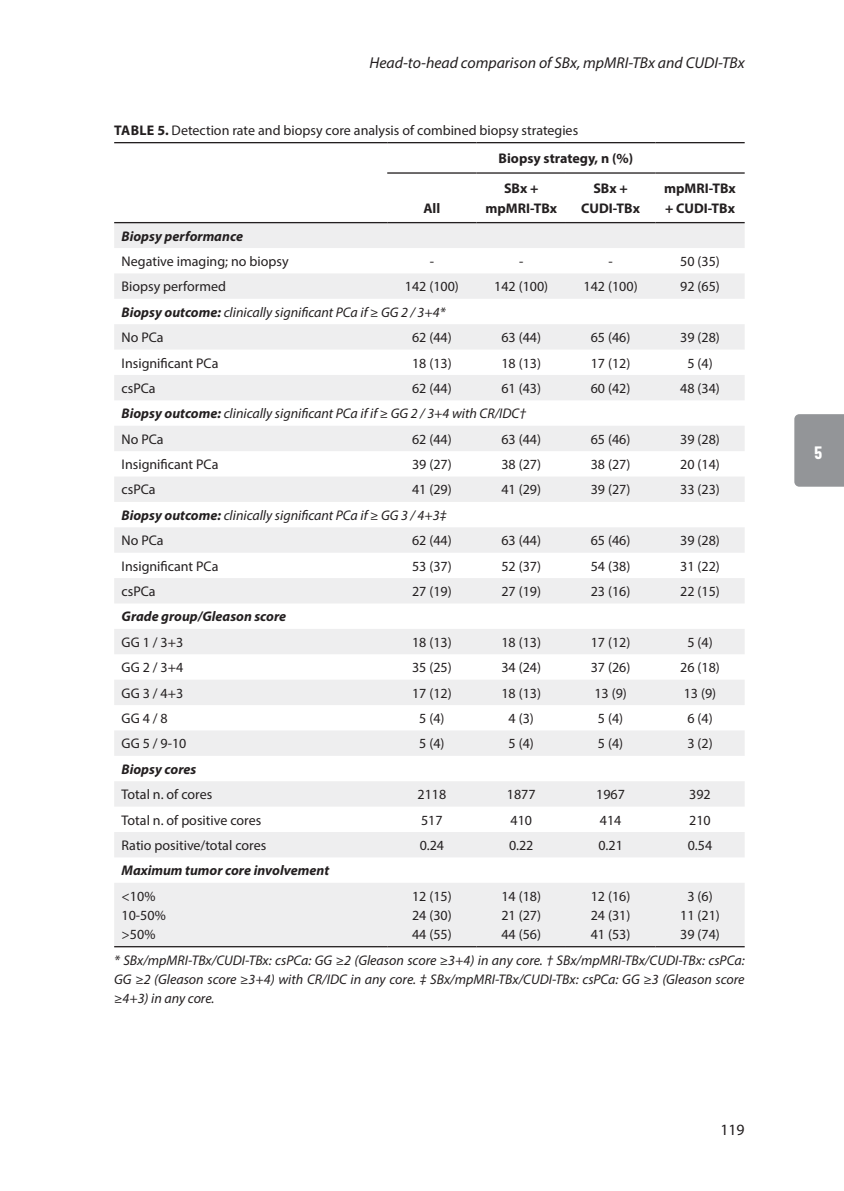
<style>
.page{position:relative;width:844px;height:1191px;background:#fff}
.page>*{position:absolute;margin:0;border:0;box-sizing:border-box;transform-origin:0 0}
.t1{font:700 17.5px "Barlow Condensed";color:#fff}
.t2{font:italic 15.75px "Myriad Pro";color:#231f20}
.t3{font:15.75px "Myriad Pro";color:#231f20}
.t4{font:14px/19.2px "Myriad Pro";color:#231f20;text-align:justify}
.t5{font:italic 14px/25.4px "Myriad Pro";color:#231f20}
.t6{font:italic 700 14px "Myriad Pro";color:#231f20}
.t7{font:700 14px/19.2px "Myriad Pro";color:#231f20;text-align:center}
.s1{font-weight:700}
.s2{font-style:normal}
</style>
<div class="page">
<div style="left:794px;top:414px;width:49px;height:73px;background:#939598"></div>
<svg style="left:114px;top:223px;width:630px;height:723px;fill:#eeeeef"></svg>
<hr style="left:387px;top:172px;width:89px;height:2px;background:#231f20">
<hr style="left:476px;top:172px;width:90px;height:2px;background:#231f20">
<hr style="left:566px;top:172px;width:89px;height:2px;background:#231f20">
<hr style="left:655px;top:172px;width:89px;height:2px;background:#231f20">
<hr style="left:114px;top:142px;width:273px;height:1px;background:#231f20">
<hr style="left:387px;top:142px;width:89px;height:1px;background:#231f20">
<hr style="left:476px;top:142px;width:90px;height:1px;background:#231f20">
<hr style="left:566px;top:142px;width:89px;height:1px;background:#231f20">
<hr style="left:655px;top:142px;width:89px;height:1px;background:#231f20">
<hr style="left:114px;top:222px;width:273px;height:1px;background:#231f20">
<hr style="left:387px;top:222px;width:89px;height:1px;background:#231f20">
<hr style="left:476px;top:222px;width:90px;height:1px;background:#231f20">
<hr style="left:566px;top:222px;width:89px;height:1px;background:#231f20">
<hr style="left:655px;top:222px;width:89px;height:1px;background:#231f20">
<hr style="left:114px;top:946px;width:273px;height:1px;background:#231f20">
<hr style="left:387px;top:946px;width:89px;height:1px;background:#231f20">
<hr style="left:476px;top:946px;width:90px;height:1px;background:#231f20">
<hr style="left:566px;top:946px;width:89px;height:1px;background:#231f20">
<hr style="left:655px;top:946px;width:89px;height:1px;background:#231f20">
<p class="t2" style="left:369px;top:53px;width:376px">Head-to-head comparison of SBx, mpMRI-TBx and CUDI-TBx</p>
<p class="t4" style="left:498px;top:115px;width:136px;line-height:28.5px;text-indent:-384px"><span class="s1">TABLE 5.</span> Detection rate and biopsy core analysis of combined biopsy strategies<br><span class="s1">Biopsy strategy, n (%)</span></p>
<p class="t7" style="left:423px;top:198px;width:18px">All</p>
<p class="t7" style="left:485px;top:179px;width:73px">SBx + mpMRI-TBx</p>
<p class="t7" style="left:581px;top:179px;width:60px">SBx +<br>CUDI-TBx</p>
<p class="t7" style="left:664px;top:179px;width:73px;text-align:left">mpMRI-TBx + CUDI-TBx</p>
<p class="t6" style="left:122px;top:227px;width:123px">Biopsy performance</p>
<p class="t4" style="left:122px;top:251px;width:168px">Negative imaging; no biopsy</p>
<p class="t4" style="left:429px;top:251px;width:6px">-</p>
<p class="t4" style="left:519px;top:251px;width:6px">-</p>
<p class="t4" style="left:608px;top:251px;width:6px">-</p>
<p class="t4" style="left:680px;top:251px;width:41px">50 (35)</p>
<p class="t4" style="left:122px;top:277px;width:106px">Biopsy performed</p>
<p class="t4" style="left:405px;top:277px;width:56px">142 (100)</p>
<p class="t4" style="left:494px;top:277px;width:56px">142 (100)</p>
<p class="t4" style="left:583px;top:277px;width:56px">142 (100)</p>
<p class="t4" style="left:680px;top:277px;width:41px">92 (65)</p>
<p class="t5" style="left:122px;top:299px;width:325px"><span class="s1">Biopsy outcome:</span> clinically significant PCa if ≥ GG 2 / 3+4*<br><span class="s2">No PCa</span></p>
<p class="t4" style="left:412px;top:327px;width:41px">62 (44)</p>
<p class="t4" style="left:501px;top:327px;width:41px">63 (44)</p>
<p class="t4" style="left:590px;top:327px;width:41px">65 (46)</p>
<p class="t4" style="left:680px;top:327px;width:41px">39 (28)</p>
<p class="t4" style="left:122px;top:353px;width:98px">Insignificant PCa</p>
<p class="t4" style="left:412px;top:353px;width:41px">18 (13)</p>
<p class="t4" style="left:501px;top:353px;width:41px">18 (13)</p>
<p class="t4" style="left:590px;top:353px;width:41px">17 (12)</p>
<p class="t4" style="left:687px;top:353px;width:27px">5 (4)</p>
<p class="t4" style="left:122px;top:378px;width:36px">csPCa</p>
<p class="t4" style="left:412px;top:378px;width:41px">62 (44)</p>
<p class="t4" style="left:501px;top:378px;width:41px">61 (43)</p>
<p class="t4" style="left:590px;top:378px;width:41px">60 (42)</p>
<p class="t4" style="left:680px;top:378px;width:41px">48 (34)</p>
<p class="t5" style="left:122px;top:401px;width:406px"><span class="s1">Biopsy outcome:</span> clinically significant PCa if if ≥ GG 2 / 3+4 with CR/IDC†<br><span class="s2">No PCa</span></p>
<p class="t4" style="left:412px;top:429px;width:41px">62 (44)</p>
<p class="t4" style="left:501px;top:429px;width:41px">63 (44)</p>
<p class="t4" style="left:590px;top:429px;width:41px">65 (46)</p>
<p class="t4" style="left:680px;top:429px;width:41px">39 (28)</p>
<p class="t4" style="left:122px;top:454px;width:98px">Insignificant PCa</p>
<p class="t4" style="left:412px;top:454px;width:41px">39 (27)</p>
<p class="t4" style="left:501px;top:454px;width:41px">38 (27)</p>
<p class="t4" style="left:590px;top:454px;width:41px">38 (27)</p>
<p class="t4" style="left:680px;top:454px;width:41px">20 (14)</p>
<p class="t4" style="left:122px;top:480px;width:36px">csPCa</p>
<p class="t4" style="left:412px;top:480px;width:41px">41 (29)</p>
<p class="t4" style="left:501px;top:480px;width:41px">41 (29)</p>
<p class="t4" style="left:590px;top:480px;width:41px">39 (27)</p>
<p class="t4" style="left:680px;top:480px;width:41px">33 (23)</p>
<p class="t5" style="left:122px;top:502px;width:326px"><span class="s1">Biopsy outcome:</span> clinically significant PCa if ≥ GG 3 / 4+3‡<br><span class="s2">No PCa</span></p>
<p class="t4" style="left:412px;top:531px;width:41px">62 (44)</p>
<p class="t4" style="left:501px;top:531px;width:41px">63 (44)</p>
<p class="t4" style="left:590px;top:531px;width:41px">65 (46)</p>
<p class="t4" style="left:680px;top:531px;width:41px">39 (28)</p>
<p class="t4" style="left:122px;top:556px;width:98px">Insignificant PCa</p>
<p class="t4" style="left:412px;top:556px;width:41px">53 (37)</p>
<p class="t4" style="left:501px;top:556px;width:41px">52 (37)</p>
<p class="t4" style="left:590px;top:556px;width:41px">54 (38)</p>
<p class="t4" style="left:680px;top:556px;width:41px">31 (22)</p>
<p class="t4" style="left:122px;top:581px;width:36px">csPCa</p>
<p class="t4" style="left:412px;top:581px;width:41px">27 (19)</p>
<p class="t4" style="left:501px;top:581px;width:41px">27 (19)</p>
<p class="t4" style="left:590px;top:581px;width:41px">23 (16)</p>
<p class="t4" style="left:680px;top:581px;width:41px">22 (15)</p>
<p class="t6" style="left:122px;top:607px;width:166px">Grade group/Gleason score</p>
<p class="t4" style="left:122px;top:632px;width:63px">GG 1 / 3+3</p>
<p class="t4" style="left:412px;top:632px;width:41px">18 (13)</p>
<p class="t4" style="left:501px;top:632px;width:41px">18 (13)</p>
<p class="t4" style="left:590px;top:632px;width:41px">17 (12)</p>
<p class="t4" style="left:687px;top:632px;width:27px">5 (4)</p>
<p class="t4" style="left:122px;top:657px;width:63px">GG 2 / 3+4</p>
<p class="t4" style="left:412px;top:657px;width:41px">35 (25)</p>
<p class="t4" style="left:501px;top:657px;width:41px">34 (24)</p>
<p class="t4" style="left:590px;top:657px;width:41px">37 (26)</p>
<p class="t4" style="left:680px;top:657px;width:41px">26 (18)</p>
<p class="t4" style="left:122px;top:683px;width:63px">GG 3 / 4+3</p>
<p class="t4" style="left:412px;top:683px;width:41px">17 (12)</p>
<p class="t4" style="left:501px;top:683px;width:41px">18 (13)</p>
<p class="t4" style="left:594px;top:683px;width:34px">13 (9)</p>
<p class="t4" style="left:683px;top:683px;width:34px">13 (9)</p>
<p class="t4" style="left:122px;top:708px;width:48px">GG 4 / 8</p>
<p class="t4" style="left:419px;top:708px;width:27px">5 (4)</p>
<p class="t4" style="left:508px;top:708px;width:27px">4 (3)</p>
<p class="t4" style="left:598px;top:708px;width:27px">5 (4)</p>
<p class="t4" style="left:687px;top:708px;width:27px">6 (4)</p>
<p class="t4" style="left:122px;top:734px;width:66px">GG 5 / 9-10</p>
<p class="t4" style="left:419px;top:734px;width:27px">5 (4)</p>
<p class="t4" style="left:508px;top:734px;width:27px">5 (4)</p>
<p class="t4" style="left:598px;top:734px;width:27px">5 (4)</p>
<p class="t4" style="left:687px;top:734px;width:27px">3 (2)</p>
<p class="t6" style="left:122px;top:760px;width:76px">Biopsy cores</p>
<p class="t4" style="left:122px;top:784px;width:92px">Total n. of cores</p>
<p class="t4" style="left:417px;top:784px;width:30px">2118</p>
<p class="t4" style="left:506px;top:784px;width:30px">1877</p>
<p class="t4" style="left:596px;top:784px;width:30px">1967</p>
<p class="t4" style="left:689px;top:784px;width:23px">392</p>
<p class="t4" style="left:122px;top:810px;width:141px">Total n. of positive cores</p>
<p class="t4" style="left:421px;top:810px;width:23px">517</p>
<p class="t4" style="left:510px;top:810px;width:23px">410</p>
<p class="t4" style="left:599px;top:810px;width:23px">414</p>
<p class="t4" style="left:689px;top:810px;width:23px">210</p>
<p class="t4" style="left:122px;top:835px;width:146px">Ratio positive/total cores</p>
<p class="t4" style="left:419px;top:835px;width:26px">0.24</p>
<p class="t4" style="left:509px;top:835px;width:26px">0.22</p>
<p class="t4" style="left:598px;top:835px;width:26px">0.21</p>
<p class="t4" style="left:687px;top:835px;width:26px">0.54</p>
<p class="t6" style="left:122px;top:861px;width:209px">Maximum tumor core involvement</p>
<p class="t4" style="left:122px;top:886px;width:46px;text-align:left">&lt;10%<br>10-50% &gt;50%</p>
<p class="t4" style="left:412px;top:886px;width:41px">12 (15)<br>24 (30)<br>44 (55)</p>
<p class="t4" style="left:501px;top:886px;width:41px">14 (18)<br>21 (27)<br>44 (56)</p>
<p class="t4" style="left:590px;top:886px;width:41px">12 (16)<br>24 (31)<br>41 (53)</p>
<p class="t4" style="left:680px;top:886px;width:41px;text-align:center">3 (6)<br>11 (21)<br>39 (74)</p>
<p class="t5" style="left:114px;top:950px;width:631px;line-height:19.2px;text-align:justify">* SBx/mpMRI-TBx/CUDI-TBx: csPCa: GG ≥2 (Gleason score ≥3+4) in any core. † SBx/mpMRI-TBx/CUDI-TBx: csPCa:<br>GG ≥2 (Gleason score ≥3+4) with CR/IDC in any core. ‡ SBx/mpMRI-TBx/CUDI-TBx: csPCa: GG ≥3 (Gleason score ≥4+3) in any core.</p>
<p class="t3" style="left:720px;top:1119px;width:26px">119</p>
<p class="t1" style="left:814px;top:440px;width:9px">5</p>
</div>
